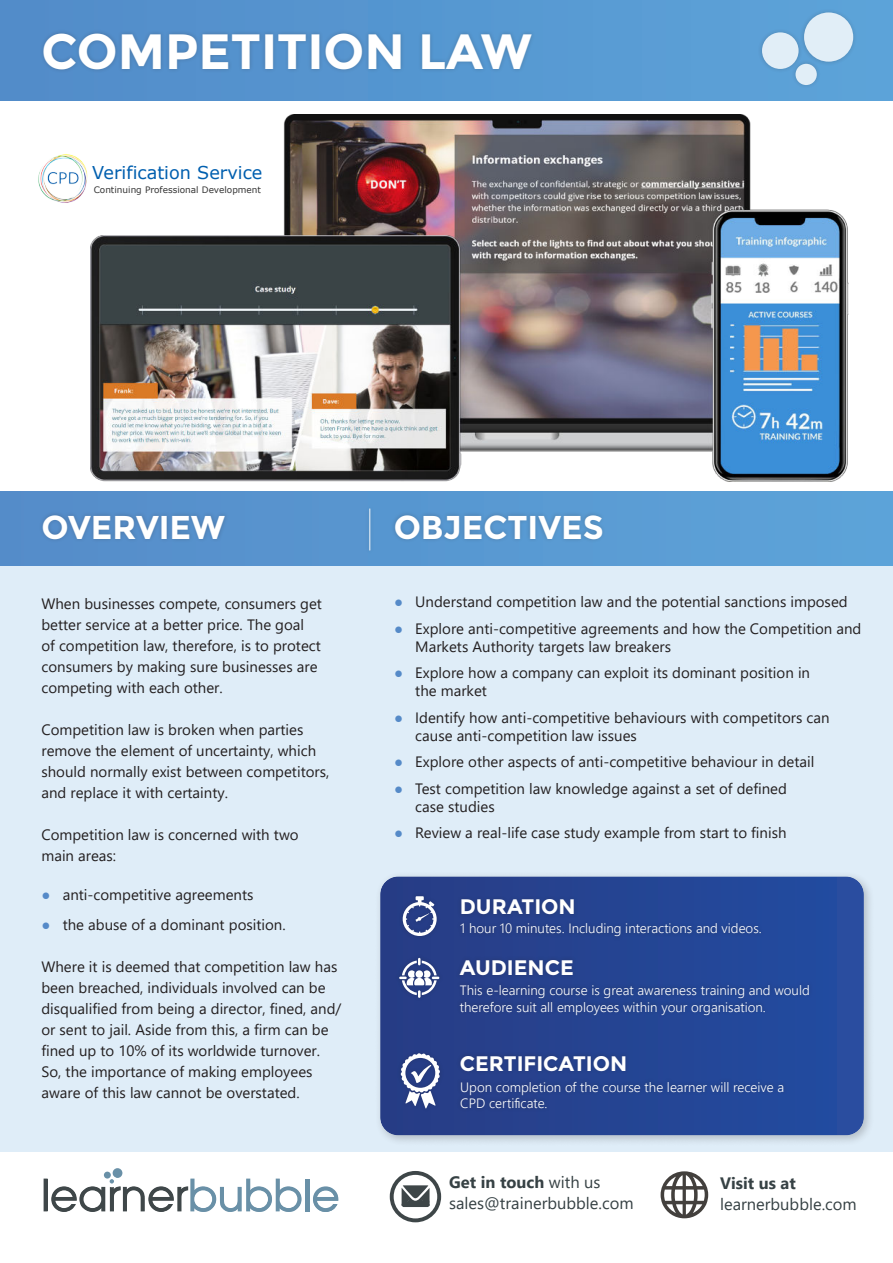
<style>
.page{position:relative;width:893px;height:1263px;background:#fff}
.page>*{position:absolute;margin:0;border:0;box-sizing:border-box;transform-origin:0 0}
.t1{font:700 49.5px "Montserrat";color:#fff}
.t2{font:700 33px "Montserrat";color:#fff}
.t3{font:700 21px "Montserrat";color:#fff}
.t4{font:17.7px "Verdana";color:#005faf}
.t5{font:16.5px/21px "Segoe UI";color:#364144}
.t6{font:700 16.5px "Segoe UI";color:#364144}
.t7{font:15px/21px "Segoe UI";color:#231f20}
.t8{font:300 13.5px/16.5px "Segoe UI";color:#fff}
.t9{font:8.85px "Verdana";color:#353535}
.s1{font-weight:100;font-size:45px}
.s2{font-weight:300;color:#558ac8}
.s3{font-weight:700}
</style>
<div class="page">
<hr style="left:305px;top:1178px;width:4px;height:33px;background:#6990a7">
<div style="left:113px;top:1168px;width:9px;height:10px;background:#6990a7;border-radius:50%"></div>
<svg style="left:313px;top:1186px;width:26px;height:26px"></svg>
<svg style="left:44px;top:1178px;width:258px;height:34px"></svg>
<div style="left:104px;top:1171px;width:7px;height:7px;background:#6990a7;border-radius:50%"></div>
<svg style="left:392px;top:1173px;width:47px;height:47px"></svg>
<div style="left:390px;top:1171px;width:51px;height:51px;border:4px solid #3e4648;border-radius:50%"></div>
<svg style="left:402px;top:1185px;width:28px;height:22px"></svg>
<svg style="left:661px;top:1171px;width:47px;height:47px"></svg>
<div style="left:0;top:565px;width:893px;height:587px;background:#dfedf8"></div>
<div style="left:375px;top:871px;width:500px;height:276px;background:#231f20;opacity:.23"></div>
<svg style="left:380px;top:876px;width:484px;height:259px;background:#264695"></svg>
<div style="left:456px;top:1077px;width:331px;height:35px;background:#231f20;opacity:.18"></div>
<div style="left:456px;top:1051px;width:174px;height:24px;background:#263e85"></div>
<div style="left:455px;top:980px;width:358px;height:39px;background:#231f20;opacity:.18"></div>
<div style="left:456px;top:955px;width:122px;height:25px;background:#263d83"></div>
<div style="left:456px;top:919px;width:309px;height:22px;background:#231f20;opacity:.18"></div>
<div style="left:457px;top:895px;width:122px;height:24px;background:#263e84"></div>
<div style="left:395px;top:953px;width:49px;height:49px;background:#263d87"></div>
<svg style="left:399px;top:958px;width:40px;height:40px"></svg>
<div style="left:397px;top:1049px;width:47px;height:63px;background:#263d86"></div>
<svg style="left:401px;top:1053px;width:39px;height:55px"></svg>
<div style="left:398px;top:891px;width:43px;height:49px;background:#263d86"></div>
<svg style="left:403px;top:896px;width:34px;height:40px"></svg>
<div style="left:0;top:492px;width:893px;height:73px;background:#5899d2"></div>
<div style="left:39px;top:510px;width:190px;height:33px;background:#231f20;opacity:.23"></div>
<div style="left:391px;top:510px;width:215px;height:33px;background:#231f20;opacity:.23"></div>
<div style="left:365px;top:505px;width:9px;height:50px;background:#5593cb"></div>
<img style="left:90px;top:115px;width:758px;height:367px">
<img style="left:38px;top:154px;width:50px;height:49px">
<div style="left:0;top:0;width:893px;height:101px;background:linear-gradient(to right,#518bc9,#5ca4d9)"></div>
<div style="left:39px;top:29px;width:497px;height:45px;background:#231f20;opacity:.23"></div>
<div style="left:757px;top:28px;width:46px;height:46px;background:#5b9fd4"></div>
<div style="left:762px;top:32px;width:37px;height:37px;background:#e1eef7;border-radius:50%"></div>
<div style="left:799px;top:8px;width:59px;height:58px;background:#231f20;opacity:.23"></div>
<div style="left:804px;top:12px;width:49px;height:50px;background:#e1eef7;border-radius:50%"></div>
<div style="left:791px;top:59px;width:30px;height:30px;background:#231f20;opacity:.23"></div>
<svg style="left:795px;top:64px;width:22px;height:21px"></svg>
<h1 class="t1" style="left:41px;top:23px;width:492px">COMPETITION LAW</h1>
<p class="t4" style="left:92px;top:165px;width:172px">Verification Service</p>
<p class="t9" style="left:94px;top:186px;width:169px">Continuing Professional Development</p>
<h2 class="t2" style="left:41px;top:508px;width:185px">OVERVIEW</h2>
<h2 class="t2" style="left:363px;top:508px;width:242px"><span class="s1">|</span> OBJECTIVES</h2>
<p class="t7" style="left:41px;top:595px;width:282px">When businesses compete, consumers get better service at a better price. The goal<br>of competition law, therefore, is to protect consumers by making sure businesses are competing with each other.</p>
<p class="t7" style="left:41px;top:721px;width:289px">Competition law is broken when parties remove the element of uncertainty, which should normally exist between competitors, and replace it with certainty.</p>
<p class="t7" style="left:41px;top:826px;width:259px">Competition law is concerned with two main areas:</p>
<p class="t7" style="left:41px;top:886px;width:214px"><span class="s2">●</span> anti-competitive agreements</p>
<p class="t7" style="left:41px;top:915px;width:246px"><span class="s2">●</span> the abuse of a dominant position.</p>
<p class="t7" style="left:41px;top:957px;width:301px">Where it is deemed that competition law has been breached, individuals involved can be disqualified from being a director, fined, and/ or sent to jail. Aside from this, a firm can be fined up to 10% of its worldwide turnover.<br>So, the importance of making employees aware of this law cannot be overstated.</p>
<p class="t7" style="left:394px;top:593px;width:455px"><span class="s2">●</span> Understand competition law and the potential sanctions imposed</p>
<p class="t7" style="left:415px;top:621px;width:448px;line-height:18px;text-indent:-21px"><span class="s2">●</span> Explore anti-competitive agreements and how the Competition and<br>Markets Authority targets law breakers</p>
<p class="t7" style="left:415px;top:665px;width:396px;line-height:18px;text-indent:-21px"><span class="s2">●</span> Explore how a company can exploit its dominant position in the market</p>
<p class="t7" style="left:415px;top:710px;width:416px;line-height:18px;text-indent:-21px"><span class="s2">●</span> Identify how anti-competitive behaviours with competitors can cause anti-competition law issues</p>
<p class="t7" style="left:394px;top:753px;width:422px"><span class="s2">●</span> Explore other aspects of anti-competitive behaviour in detail</p>
<p class="t7" style="left:415px;top:778px;width:373px;line-height:18px;text-indent:-21px"><span class="s2">●</span> Test competition law knowledge against a set of defined case studies</p>
<p class="t7" style="left:394px;top:821px;width:394px"><span class="s2">●</span> Review a real-life case study example from start to finish</p>
<h3 class="t3" style="left:460px;top:895px;width:117px">DURATION</h3>
<p class="t8" style="left:460px;top:919px;width:303px">1 hour 10 minutes. Including interactions and videos.</p>
<h3 class="t3" style="left:460px;top:955px;width:116px">AUDIENCE</h3>
<p class="t8" style="left:460px;top:983px;width:351px">This e-learning course is great awareness training and would therefore suit all employees within your organisation.</p>
<h3 class="t3" style="left:460px;top:1051px;width:169px">CERTIFICATION</h3>
<p class="t8" style="left:460px;top:1080px;width:325px">Upon completion of the course the learner will receive a<br>CPD certificate.</p>
<p class="t5" style="left:449px;top:1173px;width:186px"><span class="s3">Get in touch</span> with us sales@trainerbubble.com</p>
<p class="t6" style="left:720px;top:1173px;width:77px">Visit us at</p>
<p class="t5" style="left:720px;top:1195px;width:138px">learnerbubble.com</p>
</div>
